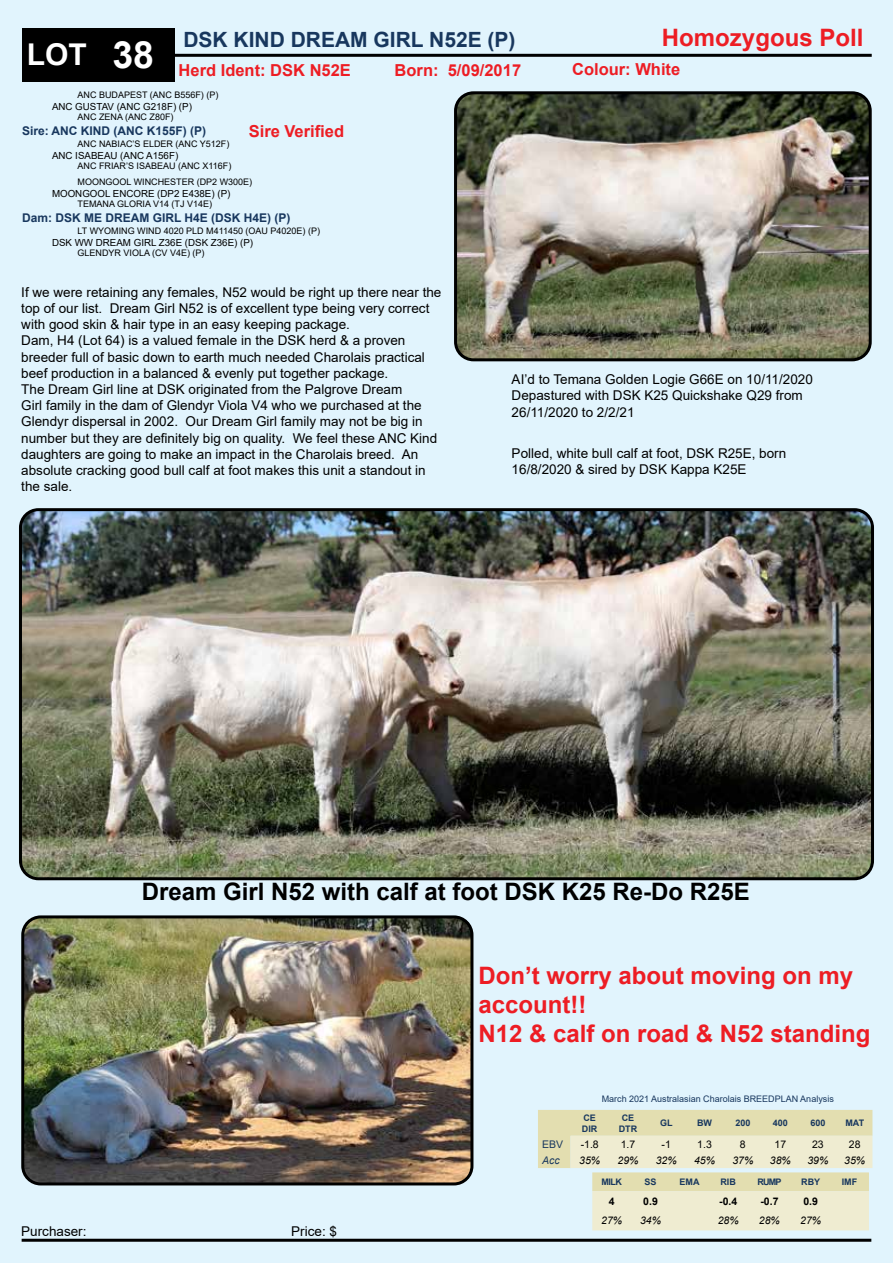
<style>
.page{position:relative;width:893px;height:1263px;background:#e1f4fd}
.page>*{position:absolute;margin:0;border:0;box-sizing:border-box;transform-origin:0 0}
.t1{font:700 30px "Arial";color:#fff}
.t2{font:700 24px/28.8px "Arial";color:#ed1d24}
.t3{font:700 24px "Arial";color:#000}
.t4{font:700 21px "Arial";color:#18375e}
.t5{font:700 16.5px "Arial";color:#ed1d24}
.t6{font:13.5px/16.2px "Arial";color:#000}
.t7{font:700 12px "Arial";color:#18375e}
.t8{font:italic 10.5px "Arial";color:#000}
.t9{font:10.5px "Arial";color:#000}
.t10{font:700 10.5px "Arial";color:#000}
.t11{font:10.5px "Arial";color:#18375e}
.t12{font:italic 10.5px "Arial";color:#18375e}
.t13{font:9.75px "Arial";color:#000}
.t14{font:9px "Arial";color:#000}
.t15{font:700 9px/10.8px "Arial";color:#18375e}
.t16{font:9px "Arial";color:#18375e}
.s1{font-size:37.5px}
</style>
<div class="page">
<img style="left:458px;top:95px;width:410px;height:265px">
<div style="left:454px;top:91px;width:418px;height:270px;border:3px solid #000;border-radius:18px"></div>
<div style="left:22px;top:28px;width:152px;height:53px;background:#000"></div>
<svg style="left:538px;top:1110px;width:334px;height:120px;background:#e8e7ca"></svg>
<hr style="left:146px;top:54px;width:726px;height:3px;background:#000">
<hr style="left:22px;top:1239px;width:849px;height:3px;background:#000">
<img style="left:25px;top:919px;width:447px;height:265px">
<div style="left:21px;top:915px;width:452px;height:270px;border:3px solid #000;border-radius:18px"></div>
<img style="left:23px;top:512px;width:847px;height:367px">
<div style="left:19px;top:508px;width:855px;height:372px;border:3px solid #000;border-radius:18px"></div>
<h1 class="t1" style="left:27px;top:34px;width:129px">LOT <span class="s1">38</span></h1>
<h3 class="t4" style="left:183px;top:25px;width:334px">DSK KIND DREAM GIRL N52E (P)</h3>
<p class="t5" style="left:179px;top:59px;width:174px">Herd Ident: DSK N52E</p>
<p class="t5" style="left:395px;top:59px;width:128px">Born: 5/09/2017</p>
<p class="t14" style="left:78px;top:89px;width:142px">ANC BUDAPEST (ANC B556F) (P)</p>
<p class="t13" style="left:52px;top:100px;width:141px">ANC GUSTAV (ANC G218F) (P)</p>
<p class="t14" style="left:78px;top:111px;width:98px">ANC ZENA (ANC Z80F)</p>
<p class="t7" style="left:22px;top:122px;width:186px">Sire: ANC KIND (ANC K155F) (P)</p>
<p class="t14" style="left:78px;top:138px;width:153px">ANC NABIAC’S ELDER (ANC Y512F)</p>
<p class="t13" style="left:52px;top:148px;width:128px">ANC ISABEAU (ANC A156F)</p>
<p class="t14" style="left:78px;top:160px;width:155px">ANC FRIAR’S ISABEAU (ANC X116F)</p>
<p class="t5" style="left:249px;top:119px;width:97px">Sire Verified</p>
<p class="t14" style="left:78px;top:176px;width:176px">MOONGOOL WINCHESTER (DP2 W300E)</p>
<p class="t13" style="left:52px;top:186px;width:180px">MOONGOOL ENCORE (DP2 E438E) (P)</p>
<p class="t14" style="left:78px;top:198px;width:136px">TEMANA GLORIA V14 (TJ V14E)</p>
<p class="t7" style="left:22px;top:209px;width:270px">Dam: DSK ME DREAM GIRL H4E (DSK H4E) (P)</p>
<p class="t14" style="left:78px;top:224px;width:244px">LT WYOMING WIND 4020 PLD M411450 (OAU P4020E) (P)</p>
<p class="t13" style="left:52px;top:235px;width:203px">DSK WW DREAM GIRL Z36E (DSK Z36E) (P)</p>
<p class="t14" style="left:78px;top:247px;width:129px">GLENDYR VIOLA (CV V4E) (P)</p>
<h2 class="t2" style="left:662px;top:23px;width:203px">Homozygous Poll</h2>
<p class="t5" style="left:572px;top:58px;width:110px">Colour: White</p>
<p class="t6" style="left:21px;top:284px;width:422px">If we were retaining any females, N52 would be right up there near the top of our list. Dream Girl N52 is of excellent type being very correct with good skin &amp; hair type in an easy keeping package.<br>Dam, H4 (Lot 64) is a valued female in the DSK herd &amp; a proven breeder full of basic down to earth much needed Charolais practical beef production in a balanced &amp; evenly put together package.<br>The Dream Girl line at DSK originated from the Palgrove Dream<br>Girl family in the dam of Glendyr Viola V4 who we purchased at the Glendyr dispersal in 2002. Our Dream Girl family may not be big in number but they are definitely big on quality. We feel these ANC Kind daughters are going to make an impact in the Charolais breed. An absolute cracking good bull calf at foot makes this unit a standout in the sale.</p>
<p class="t6" style="left:512px;top:371px;width:303px">AI’d to Temana Golden Logie G66E on 10/11/2020<br>Depastured with DSK K25 Quickshake Q29 from<br>26/11/2020 to 2/2/21</p>
<p class="t6" style="left:512px;top:445px;width:276px">Polled, white bull calf at foot, DSK R25E, born<br>16/8/2020 &amp; sired by DSK Kappa K25E</p>
<h2 class="t3" style="left:142px;top:875px;width:610px">Dream Girl N52 with calf at foot DSK K25 Re-Do R25E</h2>
<h2 class="t2" style="left:478px;top:961px;width:394px">Don’t worry about moving on my account!!<br>N12 &amp; calf on road &amp; N52 standing</h2>
<p class="t16" style="left:602px;top:1093px;width:234px">March 2021 Australasian Charolais BREEDPLAN Analysis</p>
<p class="t6" style="left:21px;top:1223px;width:67px">Purchaser:</p>
<p class="t6" style="left:291px;top:1223px;width:47px">Price: $</p>
<p class="t15" style="left:582px;top:1112px;width:17px">CE<br>DIR</p>
<p class="t15" style="left:619px;top:1112px;width:20px;text-align:center">CE<br>DTR</p>
<p class="t15" style="left:660px;top:1118px;width:14px">GL</p>
<p class="t15" style="left:697px;top:1118px;width:16px">BW</p>
<p class="t15" style="left:735px;top:1118px;width:17px">200</p>
<p class="t15" style="left:773px;top:1118px;width:17px">400</p>
<p class="t15" style="left:810px;top:1118px;width:17px">600</p>
<p class="t15" style="left:845px;top:1118px;width:20px">MAT</p>
<p class="t11" style="left:542px;top:1137px;width:23px">EBV</p>
<p class="t9" style="left:581px;top:1137px;width:20px">-1.8</p>
<p class="t9" style="left:621px;top:1137px;width:16px">1.7</p>
<p class="t9" style="left:662px;top:1137px;width:11px">-1</p>
<p class="t9" style="left:697px;top:1137px;width:16px">1.3</p>
<p class="t9" style="left:740px;top:1137px;width:7px">8</p>
<p class="t9" style="left:774px;top:1137px;width:13px">17</p>
<p class="t9" style="left:812px;top:1137px;width:13px">23</p>
<p class="t9" style="left:849px;top:1137px;width:13px">28</p>
<p class="t12" style="left:542px;top:1153px;width:19px">Acc</p>
<p class="t8" style="left:579px;top:1153px;width:23px">35%</p>
<p class="t8" style="left:617px;top:1153px;width:23px">29%</p>
<p class="t8" style="left:656px;top:1153px;width:23px">32%</p>
<p class="t8" style="left:694px;top:1153px;width:23px">45%</p>
<p class="t8" style="left:732px;top:1153px;width:23px">37%</p>
<p class="t8" style="left:770px;top:1153px;width:23px">38%</p>
<p class="t8" style="left:807px;top:1153px;width:23px">39%</p>
<p class="t8" style="left:844px;top:1153px;width:23px">35%</p>
<p class="t15" style="left:601px;top:1176px;width:22px">MILK</p>
<p class="t15" style="left:644px;top:1176px;width:14px">SS</p>
<p class="t15" style="left:680px;top:1176px;width:21px">EMA</p>
<p class="t15" style="left:720px;top:1176px;width:17px">RIB</p>
<p class="t15" style="left:758px;top:1176px;width:25px">RUMP</p>
<p class="t15" style="left:801px;top:1176px;width:20px">RBY</p>
<p class="t15" style="left:842px;top:1176px;width:17px">IMF</p>
<p class="t10" style="left:609px;top:1194px;width:7px">4</p>
<p class="t10" style="left:643px;top:1194px;width:16px">0.9</p>
<p class="t10" style="left:719px;top:1194px;width:20px">-0.4</p>
<p class="t10" style="left:760px;top:1194px;width:20px">-0.7</p>
<p class="t10" style="left:803px;top:1194px;width:16px">0.9</p>
<p class="t8" style="left:601px;top:1214px;width:23px">27%</p>
<p class="t8" style="left:640px;top:1214px;width:23px">34%</p>
<p class="t8" style="left:718px;top:1214px;width:23px">28%</p>
<p class="t8" style="left:759px;top:1214px;width:23px">28%</p>
<p class="t8" style="left:800px;top:1214px;width:23px">27%</p>
</div>
